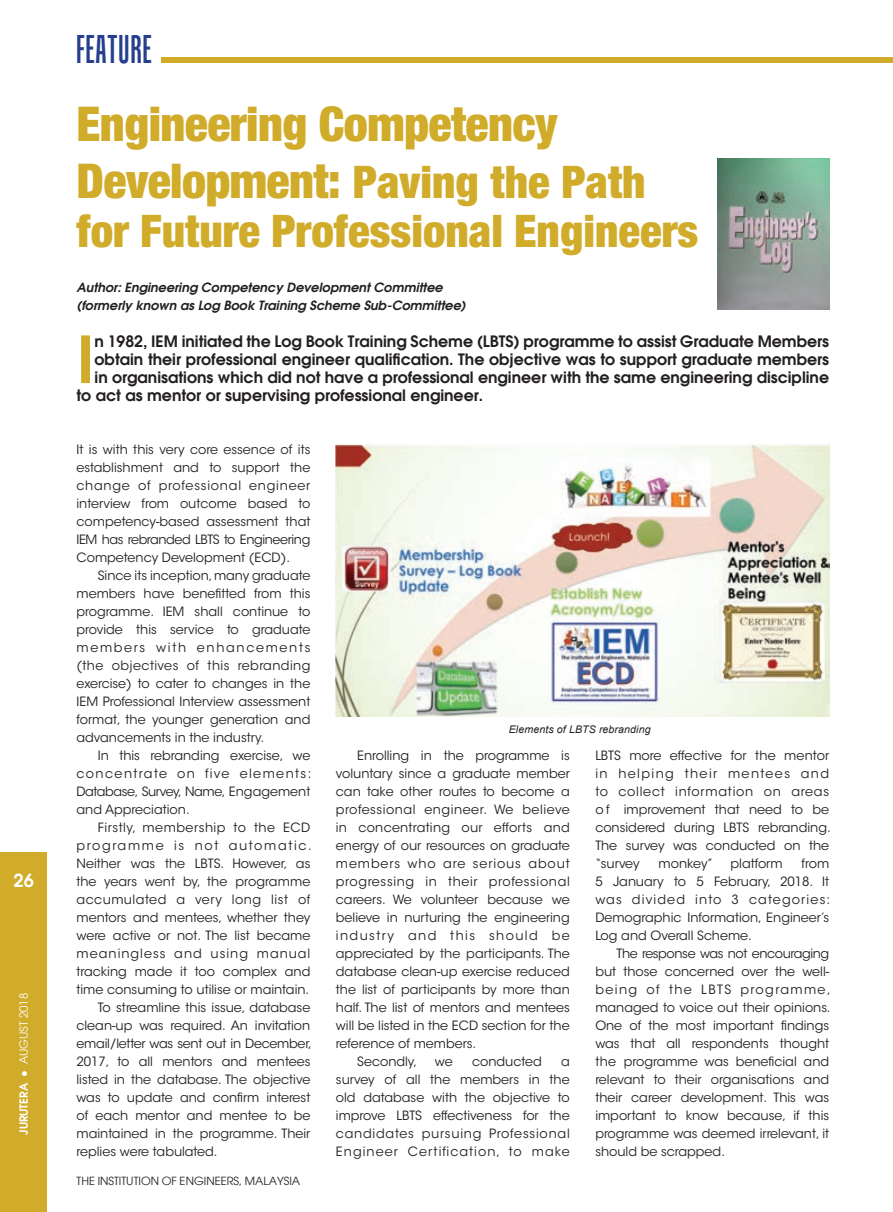
<style>
.page{position:relative;width:893px;height:1212px;background:#fff}
.page>*{position:absolute;margin:0;border:0;box-sizing:border-box;transform-origin:0 0}
.Article_paragraph{font:600 64.35px "Avant Garde";color:#d1ab2a}
.main_title{font:900 condensed 48px "Helvetica Neue LT";letter-spacing:-.01em;color:#d1ab2a}
.main_title-2{font:900 condensed 45px/49.5px "Helvetica Neue LT";color:#d1ab2a}
.t1{font:39px "Tandelle";letter-spacing:.03em;color:#253f8e}
.t2{font:600 18px "Avant Garde";color:#fff}
.Article_paragraph-2{font:600 15.75px "Avant Garde";color:#231f20}
.Article_subparagraph{font:12.75px/18px "ITC Avant Garde Std";color:#231f20;text-align:justify}
.Article_paragraph-3{font:12.75px/18px "ITC Avant Garde Std";letter-spacing:-.025em;color:#231f20;text-align:justify}
.Article_paragraph-4{font:italic 600 12.75px/18px "Avant Garde";color:#231f20}
.t3{font:11.25px "Avant Garde";color:#231f20}
.t4{font:11.25px "Avant Garde";color:#fff}
.Article_subparagraph-2{font:italic 10.5px "Arial";letter-spacing:.01em;color:#231f20}
.s1{font-weight:600}
.s2{font-family:"Times New Roman"}
.s3{font-size:48px}
</style>
<div class="page">
<div style="left:161px;top:57px;width:732px;height:6px;background:#d1ab2a"></div>
<div style="left:0;top:853px;width:47px;height:359px;background:#d1ab2a"></div>
<img style="left:336px;top:444px;width:494px;height:273px">
<img style="left:718px;top:158px;width:111px;height:151px">
<p class="t2" style="left:14px;top:868px;width:22px">26</p>
<p class="t4" style="left:17px;top:1135px;width:143px;rotate:-90deg"><span class="s1">JURUTERA</span> <span class="s2">●</span> AUGUST 2018</p>
<h3 class="t1" style="left:77px;top:27px;width:77px">FEATURE</h3>
<p class="main_title" style="left:77px;top:94px;width:482px">Engineering Competency</p>
<p class="main_title-2" style="left:77px;top:156px;width:623px"><span class="s3">Development:</span> Paving the Path for Future Professional Engineers</p>
<p class="Article_paragraph-4" style="left:77px;top:279px;width:391px">Author: Engineering Competency Development Committee (formerly known as Log Book Training Scheme Sub-Committee)</p>
<p class="Article_paragraph" style="left:77px;top:317px;width:20px">I</p>
<p class="Article_paragraph-2" style="left:95px;top:331px;width:736px">n 1982, IEM initiated the Log Book Training Scheme (LBTS) programme to assist Graduate Members</p>
<p class="Article_paragraph-2" style="left:95px;top:349px;width:736px">obtain their professional engineer qualification. The objective was to support graduate members</p>
<p class="Article_paragraph-2" style="left:95px;top:367px;width:736px">in organisations which did not have a professional engineer with the same engineering discipline</p>
<p class="Article_paragraph-2" style="left:77px;top:385px;width:408px">to act as mentor or supervising professional engineer.</p>
<p class="Article_paragraph-3" style="left:77px;top:440px;width:235px">It is with this very core essence of its establishment and to support the change of professional engineer interview from outcome based to competency-based assessment that IEM has rebranded LBTS to Engineering Competency Development (ECD).</p>
<p class="Article_subparagraph" style="left:77px;top:566px;width:235px;text-indent:21px">Since its inception, many graduate members have benefitted from this programme. IEM shall continue to provide this service to graduate members with enhancements (the objectives of this rebranding exercise) to cater to changes in the IEM Professional Interview assessment format, the younger generation and advancements in the industry.</p>
<p class="Article_subparagraph" style="left:77px;top:746px;width:236px;text-indent:21px">In this rebranding exercise, we concentrate on five elements:<br>Database, Survey, Name, Engagement and Appreciation.</p>
<p class="Article_subparagraph" style="left:77px;top:818px;width:237px;text-indent:21px">Firstly, membership to the ECD programme is not automatic.<br>Neither was the LBTS. However, as the years went by, the programme accumulated a very long list of mentors and mentees, whether they were active or not. The list became meaningless and using manual tracking made it too complex and time consuming to utilise or maintain.</p>
<p class="Article_subparagraph" style="left:77px;top:998px;width:237px;text-indent:21px">To streamline this issue, database clean-up was required. An invitation email/letter was sent out in December, 2017, to all mentors and mentees listed in the database. The objective was to update and confirm interest of each mentor and mentee to be maintained in the programme. Their replies were tabulated.</p>
<p class="t3" style="left:77px;top:1174px;width:225px">THE INSTITUTION OF ENGINEERS, MALAYSIA</p>
<p class="Article_subparagraph-2" style="left:509px;top:723px;width:143px">Elements of LBTS rebranding</p>
<p class="Article_subparagraph" style="left:336px;top:747px;width:235px;text-indent:21px">Enrolling in the programme is voluntary since a graduate member can take other routes to become a professional engineer. We believe in concentrating our efforts and energy of our resources on graduate members who are serious about progressing in their professional careers. We volunteer because we believe in nurturing the engineering industry and this should be appreciated by the participants. The database clean-up exercise reduced the list of participants by more than half. The list of mentors and mentees will be listed in the ECD section for the reference of members.</p>
<p class="Article_subparagraph" style="left:357px;top:1053px;width:61px">Secondly,</p>
<p class="Article_subparagraph" style="left:435px;top:1053px;width:19px">we</p>
<p class="Article_subparagraph" style="left:472px;top:1053px;width:71px">conducted</p>
<p class="Article_subparagraph" style="left:336px;top:1053px;width:235px;text-indent:225px">a survey of all the members in the old database with the objective to improve LBTS effectiveness for the candidates pursuing Professional Engineer Certification, to make</p>
<p class="Article_subparagraph" style="left:595px;top:747px;width:237px">LBTS more effective for the mentor in helping their mentees and to collect information on areas o f improvement that need to be considered during LBTS rebranding.<br>The survey was conducted on the “survey</p>
<p class="Article_subparagraph" style="left:595px;top:855px;width:236px;text-indent:206px">from 5 January to 5 February, 2018. It was divided into 3 categories:<br>Demographic Information, Engineer’s Log and Overall Scheme.</p>
<p class="Article_subparagraph" style="left:595px;top:945px;width:237px;text-indent:21px">The response was not encouraging but those concerned over the well&shy;being of the LBTS programme, managed to voice out their opinions.<br>One of the most important findings was that all respondents thought the programme was beneficial and relevant to their organisations and their career development. This was important to know because, if this programme was deemed irrelevant, it should be scrapped.</p>
<p class="Article_subparagraph" style="left:659px;top:855px;width:56px">monkey”</p>
<p class="Article_subparagraph" style="left:731px;top:855px;width:54px">platform</p>
</div>
